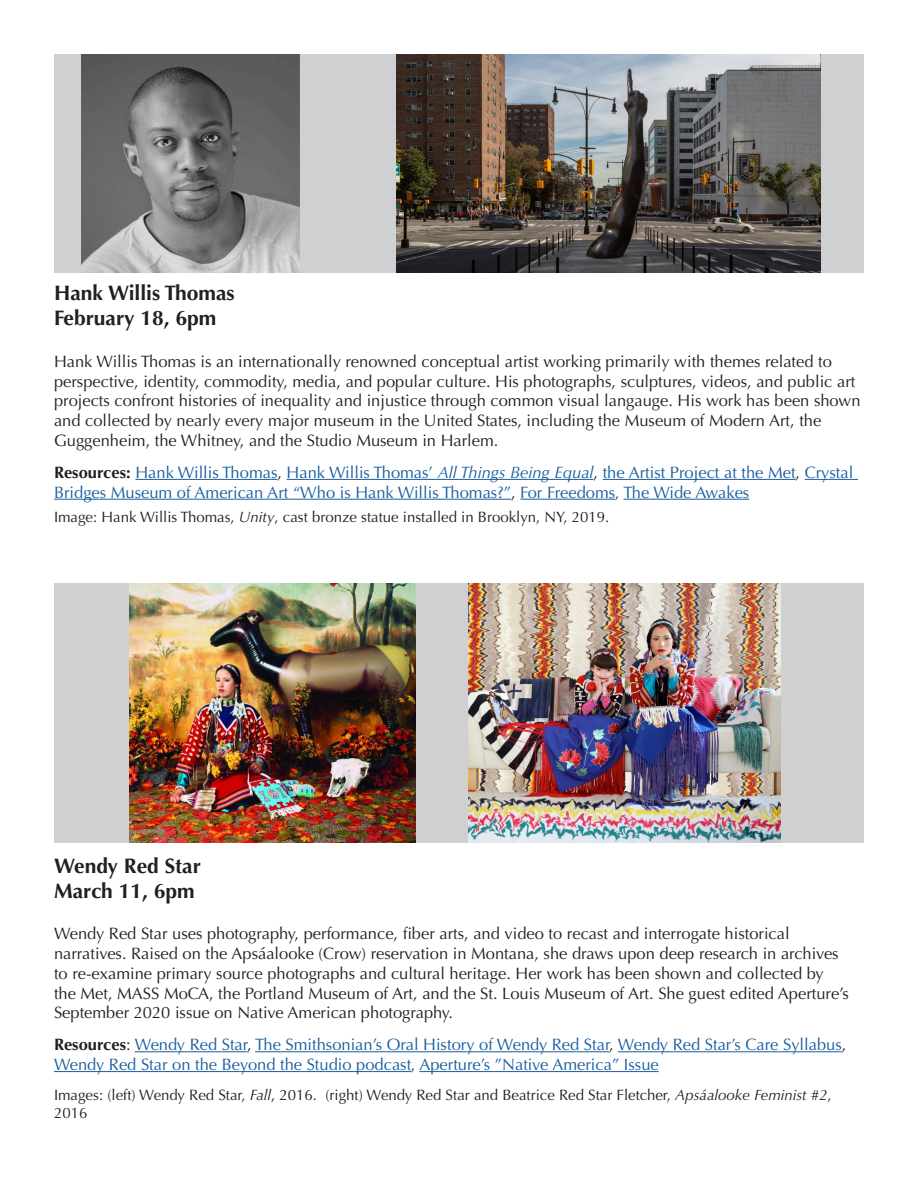
<style>
.page{position:relative;width:918px;height:1188px;background:#fff}
.page>*{position:absolute;margin:0;border:0;box-sizing:border-box;transform-origin:0 0}
.t1{font:700 21px "Optima";color:#231f20}
.t2{font:16.5px/19.8px "Optima";color:#231f20}
.t3{font:16.5px/19.8px "Optima";color:#175d9e}
.t4{font:15px/18px "Optima";color:#231f20}
.s1{font-weight:700;color:#231f20}
.s2{color:#231f20}
.s3{font-style:italic}
.s4{font-size:15px;color:#231f20}
</style>
<div class="page">
<div style="left:54px;top:584px;width:810px;height:259px;background:#cfd0d2"></div>
<div style="left:54px;top:54px;width:810px;height:218px;background:#cfd0d2"></div>
<hr style="left:135px;top:479px;width:142px;height:1px;background:#175d9e">
<hr style="left:287px;top:479px;width:307px;height:1px;background:#175d9e">
<hr style="left:603px;top:479px;width:193px;height:1px;background:#175d9e">
<hr style="left:805px;top:479px;width:53px;height:1px;background:#175d9e">
<hr style="left:54px;top:499px;width:457px;height:1px;background:#175d9e">
<hr style="left:520px;top:499px;width:95px;height:1px;background:#175d9e">
<hr style="left:624px;top:499px;width:125px;height:1px;background:#175d9e">
<img style="left:81px;top:54px;width:218px;height:218px">
<img style="left:396px;top:54px;width:425px;height:218px">
<hr style="left:135px;top:1051px;width:112px;height:1px;background:#175d9e">
<hr style="left:255px;top:1051px;width:354px;height:1px;background:#175d9e">
<hr style="left:618px;top:1051px;width:224px;height:1px;background:#175d9e">
<hr style="left:54px;top:1071px;width:357px;height:1px;background:#175d9e">
<hr style="left:419px;top:1071px;width:240px;height:1px;background:#175d9e">
<img style="left:130px;top:584px;width:285px;height:259px">
<img style="left:468px;top:584px;width:313px;height:259px">
<p class="t1" style="left:54px;top:281px;width:182px">Hank Willis Thomas</p>
<p class="t1" style="left:54px;top:306px;width:164px">February 18, 6pm</p>
<p class="t2" style="left:54px;top:351px;width:808px">Hank Willis Thomas is an internationally renowned conceptual artist working primarily with themes related to perspective, identity, commodity, media, and popular culture. His photographs, sculptures, videos, and public art projects confront histories of inequality and injustice through common visual langauge. His work has been shown and collected by nearly every major museum in the United States, including the Museum of Modern Art, the Guggenheim, the Whitney, and the Studio Museum in Harlem.</p>
<p class="t3" style="left:54px;top:462px;width:801px"><span class="s1">Resources:</span> Hank Willis Thomas<span class="s2">,</span> Hank Willis Thomas’ <span class="s3">All Things Being Equal</span><span class="s2">,</span> the Artist Project at the Met<span class="s2">,</span> Crystal<br>Bridges Museum of American Art “Who is Hank Willis Thomas?”<span class="s2">,</span> For Freedoms<span class="s4">,</span> The Wide Awakes</p>
<p class="t4" style="left:54px;top:508px;width:557px">Image: Hank Willis Thomas, <span class="s3">Unity</span>, cast bronze statue installed in Brooklyn, NY, 2019.</p>
<p class="t1" style="left:54px;top:853px;width:148px">Wendy Red Star</p>
<p class="t1" style="left:54px;top:878px;width:142px">March 11, 6pm</p>
<p class="t2" style="left:54px;top:924px;width:796px">Wendy Red Star uses photography, performance, fiber arts, and video to recast and interrogate historical narratives. Raised on the Apsáalooke (Crow) reservation in Montana, she draws upon deep research in archives to re-examine primary source photographs and cultural heritage. Her work has been shown and collected by the Met, MASS MoCA, the Portland Museum of Art, and the St. Louis Museum of Art. She guest edited Aperture’s September 2020 issue on Native American photography.</p>
<p class="t3" style="left:54px;top:1035px;width:794px"><span class="s1">Resources</span><span class="s2">:</span> Wendy Red Star<span class="s2">,</span> The Smithsonian’s Oral History of Wendy Red Star<span class="s2">,</span> Wendy Red Star’s Care Syllabus<span class="s2">,<br></span>Wendy Red Star on the Beyond the Studio podcast<span class="s4">,</span> Aperture’s ”Native America” Issue</p>
<p class="t4" style="left:54px;top:1086px;width:779px">Images: (left) Wendy Red Star, <span class="s3">Fall</span>, 2016. (right) Wendy Red Star and Beatrice Red Star Fletcher, <span class="s3">Apsáalooke Feminist #2</span>,<br>2016</p>
</div>
